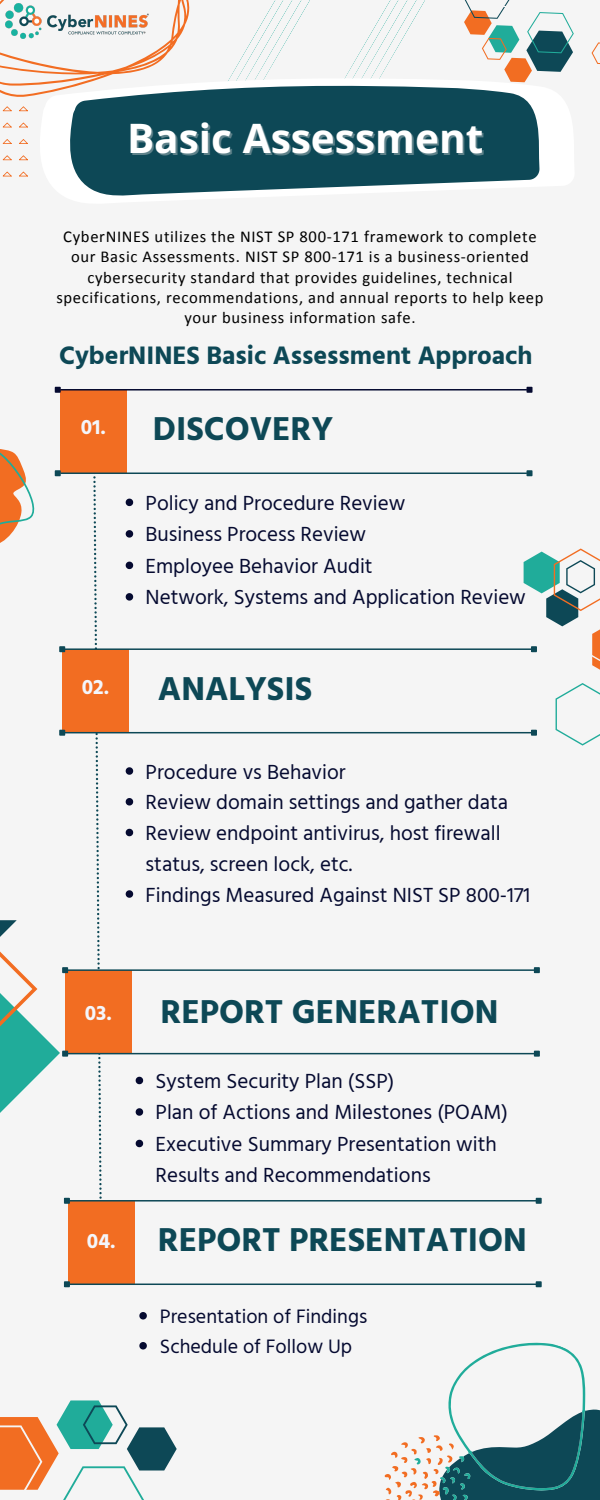
<style>
.page{position:relative;width:600px;height:1500px;background:#f5f5f5}
.page>*{position:absolute;margin:0;border:0;box-sizing:border-box;transform-origin:0 0}
.t1{font:700 40.6px "Open Sans";color:#fff}
.t2{font:700 34px "Hind Guntur";color:#0d4856}
.t3{font:700 26px "Hind Guntur";color:#0d4856}
.t4{font:21px/31.5px "Hind Guntur";color:#050a30}
.t5{font:700 21px "Hind Guntur";color:#f4f6fc}
.t6{font:20px/30px "Hind Guntur";color:#050a30}
.t7{font:16.6px/20.2px "Calibri";letter-spacing:.04em;color:#000;text-align:center}
</style>
<div class="page">
<svg style="left:0;top:449px;width:35px;height:94px"></svg>
<svg style="left:0;top:1401px;width:177px;height:99px"></svg>
<svg style="left:70px;top:144px;width:470px;height:52px;fill:#0d4856"></svg>
<svg style="left:3px;top:155px;width:9px;height:5px"></svg>
<svg style="left:3px;top:172px;width:9px;height:5px"></svg>
<svg style="left:19px;top:155px;width:9px;height:5px"></svg>
<svg style="left:19px;top:172px;width:9px;height:5px"></svg>
<svg style="left:0;top:0;width:600px;height:144px"></svg>
<svg style="left:93px;top:472px;width:9px;height:727px"></svg>
<div style="left:60px;top:389px;width:67px;height:83px;background:#f26d22"></div>
<hr style="left:60px;top:389px;width:467px;height:2px;background:#050a30">
<svg style="left:55px;top:387px;width:6px;height:6px"></svg>
<svg style="left:527px;top:387px;width:6px;height:6px"></svg>
<hr style="left:60px;top:473px;width:467px;height:1px;background:#0d4856">
<svg style="left:55px;top:470px;width:6px;height:6px"></svg>
<svg style="left:527px;top:470px;width:6px;height:6px"></svg>
<svg style="left:126px;top:767px;width:7px;height:8px"></svg>
<svg style="left:126px;top:798px;width:7px;height:8px"></svg>
<svg style="left:126px;top:829px;width:7px;height:7px"></svg>
<svg style="left:126px;top:890px;width:7px;height:8px"></svg>
<div style="left:62px;top:649px;width:67px;height:83px;background:#f26d22"></div>
<hr style="left:65px;top:648px;width:466px;height:2px;background:#0d4856">
<svg style="left:59px;top:646px;width:6px;height:6px"></svg>
<hr style="left:65px;top:732px;width:466px;height:1px;background:#0d4856">
<svg style="left:59px;top:730px;width:6px;height:6px"></svg>
<div style="left:65px;top:970px;width:67px;height:83px;background:#f26d22"></div>
<hr style="left:68px;top:969px;width:466px;height:2px;background:#0d4856">
<svg style="left:534px;top:967px;width:6px;height:6px"></svg>
<hr style="left:68px;top:1053px;width:466px;height:1px;background:#0d4856">
<svg style="left:534px;top:1051px;width:6px;height:6px"></svg>
<div style="left:68px;top:1201px;width:67px;height:83px;background:#f26d22"></div>
<hr style="left:70px;top:1200px;width:466px;height:2px;background:#0d4856">
<svg style="left:64px;top:1198px;width:6px;height:6px"></svg>
<svg style="left:536px;top:1198px;width:6px;height:6px"></svg>
<hr style="left:70px;top:1284px;width:466px;height:1px;background:#0d4856">
<svg style="left:64px;top:1281px;width:6px;height:6px"></svg>
<svg style="left:536px;top:1281px;width:6px;height:6px"></svg>
<svg style="left:524px;top:549px;width:76px;height:197px"></svg>
<svg style="left:0;top:920px;width:68px;height:193px"></svg>
<svg style="left:126px;top:499px;width:7px;height:7px"></svg>
<svg style="left:126px;top:530px;width:7px;height:8px"></svg>
<svg style="left:126px;top:562px;width:7px;height:7px"></svg>
<svg style="left:126px;top:593px;width:7px;height:8px"></svg>
<svg style="left:136px;top:1077px;width:7px;height:7px"></svg>
<svg style="left:136px;top:1108px;width:7px;height:8px"></svg>
<svg style="left:136px;top:1140px;width:7px;height:7px"></svg>
<svg style="left:139px;top:1312px;width:8px;height:8px"></svg>
<svg style="left:139px;top:1342px;width:8px;height:8px"></svg>
<svg style="left:384px;top:1342px;width:216px;height:158px"></svg>
<h1 class="t1" style="left:127px;top:110px;width:358px">Basic Assessment</h1>
<p class="t7" style="left:56px;top:228px;width:489px">CyberNINES utilizes the NIST SP 800-171 framework to complete our Basic Assessments. NIST SP 800-171 is a business-oriented cybersecurity standard that provides guidelines, technical specifications, recommendations, and annual reports to help keep your business information safe.</p>
<p class="t3" style="left:59px;top:340px;width:475px">CyberNINES Basic Assessment Approach</p>
<p class="t5" style="left:81px;top:414px;width:26px">01.</p>
<p class="t5" style="left:82px;top:674px;width:29px">02.</p>
<h2 class="t2" style="left:153px;top:409px;width:182px">DISCOVERY</h2>
<p class="t4" style="left:146px;top:487px;width:382px">Policy and Procedure Review<br>Business Process Review<br>Employee Behavior Audit<br>Network, Systems and Application Review</p>
<h2 class="t2" style="left:158px;top:668px;width:156px">ANALYSIS</h2>
<p class="t4" style="left:146px;top:756px;width:386px;line-height:30.8px">Procedure vs Behavior<br>Review domain settings and gather data Review endpoint antivirus, host firewall status, screen lock, etc.<br>Findings Measured Against NIST SP 800-171</p>
<p class="t5" style="left:85px;top:1000px;width:29px">03.</p>
<p class="t5" style="left:87px;top:1229px;width:30px">04.</p>
<h2 class="t2" style="left:161px;top:991px;width:339px">REPORT GENERATION</h2>
<p class="t4" style="left:156px;top:1065px;width:354px">System Security Plan (SSP)<br>Plan of Actions and Milestones (POAM)<br>Executive Summary Presentation with Results and Recommendations</p>
<h2 class="t2" style="left:158px;top:1220px;width:371px">REPORT PRESENTATION</h2>
<p class="t6" style="left:160px;top:1301px;width:209px">Presentation of Findings<br>Schedule of Follow Up</p>
</div>
